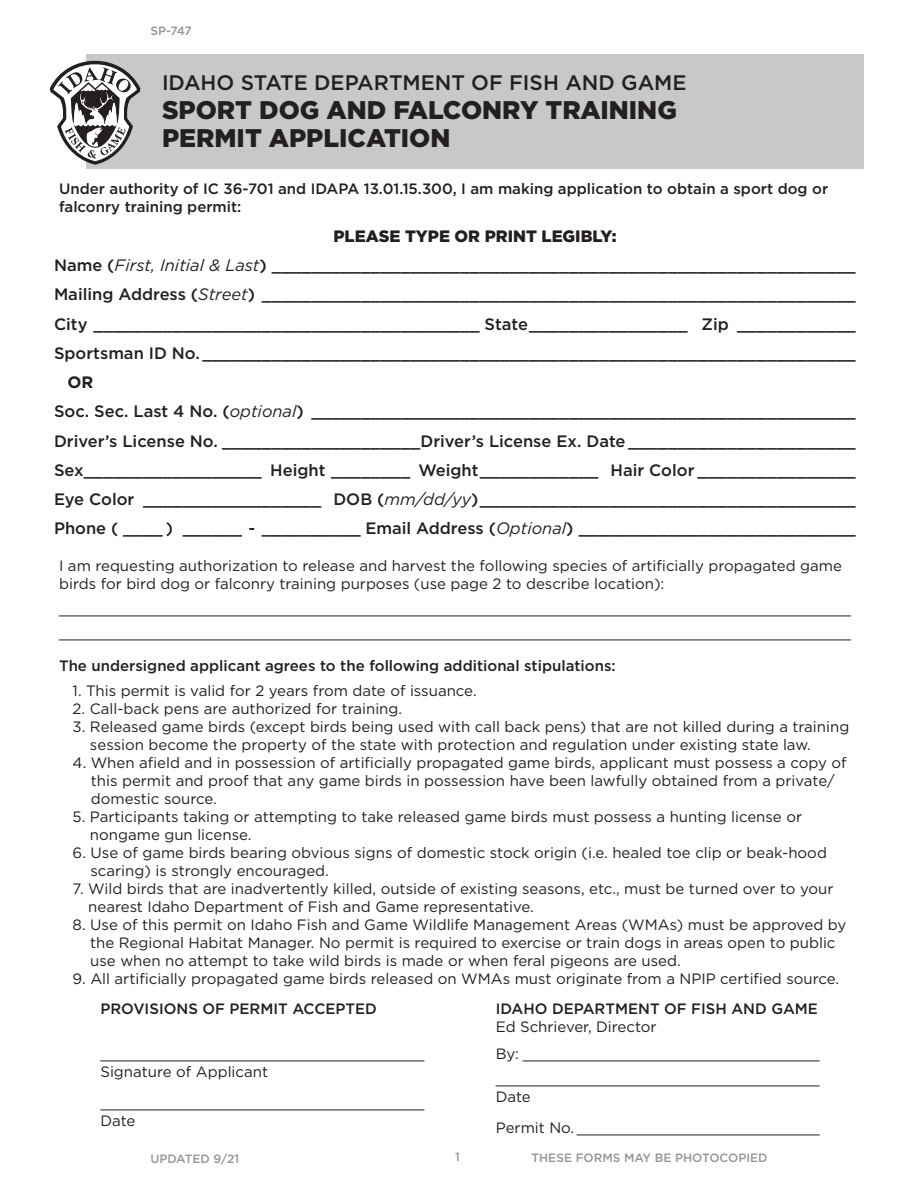
<style>
.page{position:relative;width:918px;height:1188px;background:#fff}
.page>*{position:absolute;margin:0;border:0;box-sizing:border-box;transform-origin:0 0}
.t1{font:900 25.5px/28.5px "Gotham";color:#231f20}
.t2{font:500 21px "Gotham";color:#231f20}
.t3{font:500 16.5px "Gotham";color:#231f20}
.t4{font:900 16.5px "Gotham";color:#231f20}
.t5{font:700 16.5px "Gotham";color:#231f20}
.t6{font:15px/18px "Gotham";color:#231f20}
.t7{font:500 15px/18px "Gotham";color:#231f20}
.t8{font:500 12px "Gotham";color:#939598}
.s1{font-weight:400;font-style:italic}
.s2{font-weight:400}
</style>
<div class="page">
<div style="left:86px;top:54px;width:778px;height:114px;background:#c7c8ca"></div>
<svg style="left:50px;top:61px;width:90px;height:104px"></svg>
<p class="t8" style="left:150px;top:23px;width:43px">SP-747</p>
<p class="t2" style="left:162px;top:69px;width:526px">IDAHO STATE DEPARTMENT OF FISH AND GAME</p>
<p class="t1" style="left:162px;top:95px;width:516px">SPORT DOG AND FALCONRY TRAINING<br>PERMIT APPLICATION</p>
<p class="t7" style="left:59px;top:179px;width:771px">Under authority of IC 36-701 and IDAPA 13.01.15.300, I am making application to obtain a sport dog or falconry training permit:</p>
<p class="t4" style="left:333px;top:225px;width:285px">PLEASE TYPE OR PRINT LEGIBLY:</p>
<p class="t3" style="left:54px;top:254px;width:803px">Name (<span class="s1">First, Initial &amp; Last</span>) ___________________________________________________________</p>
<p class="t3" style="left:54px;top:284px;width:803px">Mailing Address (<span class="s1">Street</span>) ____________________________________________________________</p>
<p class="t3" style="left:54px;top:313px;width:803px">City _______________________________________ State________________ Zip ____________</p>
<p class="t3" style="left:54px;top:342px;width:803px">Sportsman ID No. __________________________________________________________________</p>
<p class="t5" style="left:68px;top:371px;width:27px">OR</p>
<p class="t3" style="left:54px;top:401px;width:803px">Soc. Sec. Last 4 No. (<span class="s1">optional</span>) _______________________________________________________</p>
<p class="t3" style="left:54px;top:430px;width:803px">Driver’s License No. ____________________Driver’s License Ex. Date _______________________</p>
<p class="t3" style="left:54px;top:459px;width:803px">Sex__________________ Height ________ Weight____________ Hair Color ________________</p>
<p class="t3" style="left:54px;top:488px;width:803px">Eye Color __________________ DOB (<span class="s1">mm/dd/yy</span>)______________________________________</p>
<p class="t3" style="left:54px;top:518px;width:803px">Phone ( ____ ) ______ - __________ Email Address (<span class="s1">Optional</span>) ____________________________</p>
<p class="t6" style="left:59px;top:556px;width:784px">I am requesting authorization to release and harvest the following species of artificially propagated game birds for bird dog or falconry training purposes (use page 2 to describe location):</p>
<p class="t6" style="left:59px;top:599px;width:793px">________________________________________________________________________________________</p>
<p class="t6" style="left:59px;top:624px;width:793px">________________________________________________________________________________________</p>
<p class="t7" style="left:59px;top:657px;width:558px">The undersigned applicant agrees to the following additional stipulations:</p>
<p class="t6" style="left:73px;top:681px;width:406px">1. This permit is valid for 2 years from date of issuance.</p>
<p class="t6" style="left:73px;top:699px;width:331px">2. Call-back pens are authorized for training.</p>
<p class="t6" style="left:90px;top:717px;width:761px;text-indent:-17px">3. Released game birds (except birds being used with call back pens) that are not killed during a training session become the property of the state with protection and regulation under existing state law.</p>
<p class="t6" style="left:91px;top:753px;width:757px;text-indent:-18px">4. When afield and in possession of artificially propagated game birds, applicant must possess a copy of this permit and proof that any game birds in possession have been lawfully obtained from a private/ domestic source.</p>
<p class="t6" style="left:90px;top:807px;width:714px;text-indent:-17px">5. Participants taking or attempting to take released game birds must possess a hunting license or nongame gun license.</p>
<p class="t6" style="left:91px;top:843px;width:738px;text-indent:-18px">6. Use of game birds bearing obvious signs of domestic stock origin (i.e. healed toe clip or beak-hood scaring) is strongly encouraged.</p>
<p class="t6" style="left:88px;top:879px;width:747px;text-indent:-16px">7. Wild birds that are inadvertently killed, outside of existing seasons, etc., must be turned over to your nearest Idaho Department of Fish and Game representative.</p>
<p class="t6" style="left:90px;top:915px;width:758px;text-indent:-18px">8. Use of this permit on Idaho Fish and Game Wildlife Management Areas (WMAs) must be approved by the Regional Habitat Manager. No permit is required to exercise or train dogs in areas open to public use when no attempt to take wild birds is made or when feral pigeons are used.</p>
<p class="t6" style="left:73px;top:969px;width:768px">9. All artificially propagated game birds released on WMAs must originate from a NPIP certified source.</p>
<p class="t7" style="left:100px;top:1000px;width:278px">PROVISIONS OF PERMIT ACCEPTED</p>
<p class="t6" style="left:100px;top:1044px;width:326px">____________________________________<br>Signature of Applicant</p>
<p class="t6" style="left:100px;top:1094px;width:326px">____________________________________<br>Date</p>
<p class="t8" style="left:150px;top:1150px;width:90px">UPDATED 9/21</p>
<p class="t8" style="left:455px;top:1149px;width:6px">1</p>
<p class="t7" style="left:496px;top:1000px;width:324px">IDAHO DEPARTMENT OF FISH AND GAME<br><span class="s2">Ed Schriever, Director</span></p>
<p class="t6" style="left:496px;top:1044px;width:325px">By: _________________________________</p>
<p class="t6" style="left:496px;top:1069px;width:326px">____________________________________<br>Date</p>
<p class="t6" style="left:496px;top:1119px;width:325px">Permit No. ___________________________</p>
<p class="t8" style="left:531px;top:1150px;width:238px">THESE FORMS MAY BE PHOTOCOPIED</p>
</div>
